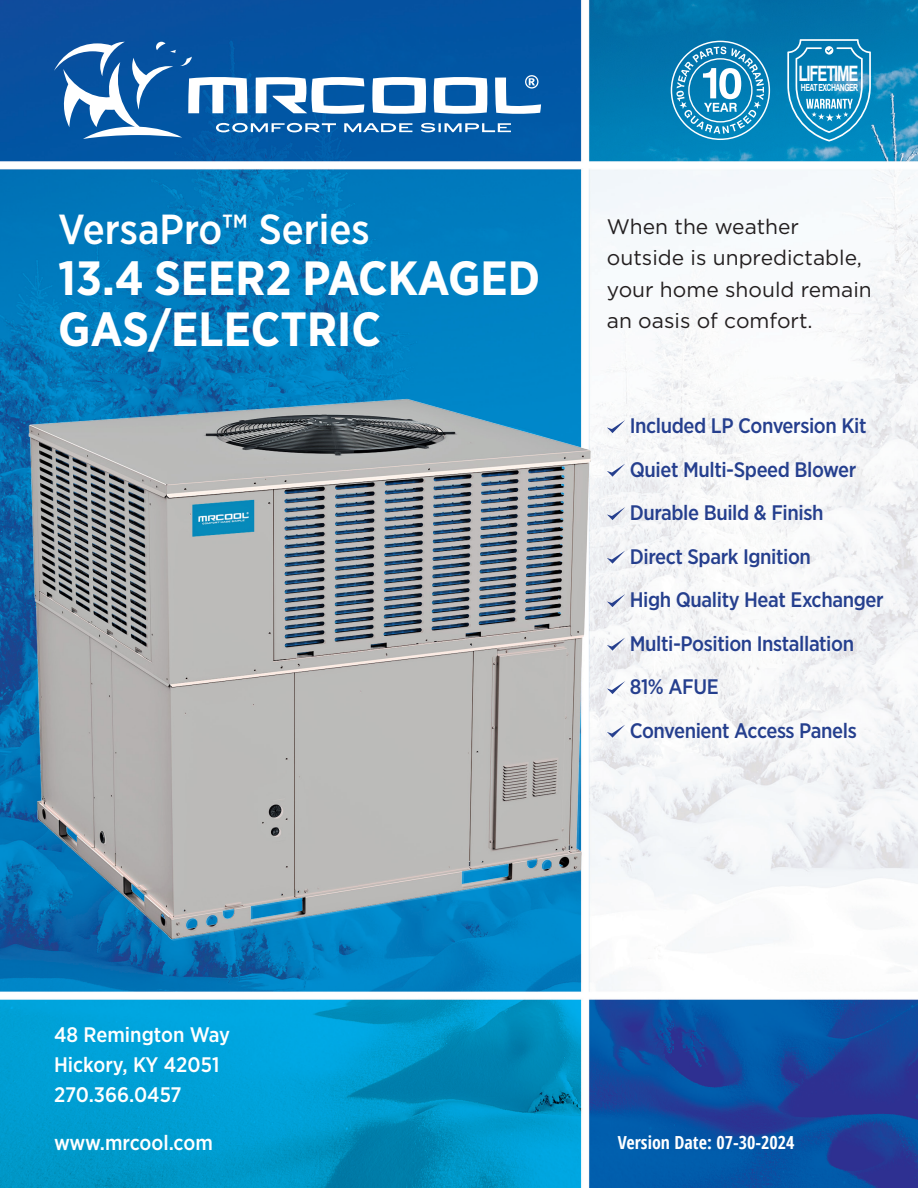
<style>
.page{position:relative;width:918px;height:1188px;background:#fff}
.page>*{position:absolute;margin:0;border:0;box-sizing:border-box;transform-origin:0 0}
.t1{font:700 48px/51px "Gotham Narrow";color:#fff}
.t2{font:500 42px "Gotham Narrow";color:#fff}
.t3{font:700 21.3px "Arial";letter-spacing:-.08em;color:#fff;scale:.71 1}
.t4{font:500 21px "Gotham Narrow";letter-spacing:-.02em;color:#253f8e}
.t5{font:21px/31.5px "Gotham";color:#231f20}
.t6{font:500 21px "Gotham Narrow";color:#fff}
.t7{font:700 condensed 18px "Open Sans";color:#fff}
.t8{font:700 9.75px "Arial";letter-spacing:-.08em;color:#fff;scale:.71 1}
</style>
<div class="page">
<img style="left:0;top:0;width:918px;height:1188px">
<img style="left:11px;top:348px;width:602px;height:605px">
<svg style="left:54px;top:42px;width:487px;height:97px"></svg>
<svg style="left:671px;top:41px;width:99px;height:99px;background:#3999c4"></svg>
<svg style="left:607px;top:420px;width:18px;height:13px"></svg>
<svg style="left:607px;top:464px;width:18px;height:13px"></svg>
<svg style="left:607px;top:507px;width:18px;height:13px"></svg>
<svg style="left:607px;top:551px;width:18px;height:13px"></svg>
<svg style="left:607px;top:594px;width:18px;height:13px"></svg>
<svg style="left:607px;top:638px;width:18px;height:13px"></svg>
<svg style="left:607px;top:681px;width:18px;height:13px"></svg>
<svg style="left:607px;top:725px;width:18px;height:13px"></svg>
<svg style="left:787px;top:39px;width:84px;height:103px;background:#2a94c2"></svg>
<p class="t3" style="left:799px;top:58px;width:86px">LIFETIME</p>
<p class="t2" style="left:58px;top:203px;width:313px">VersaPro™ Series</p>
<p class="t1" style="left:58px;top:252px;width:483px">13.4 SEER2 PACKAGED<br>GAS/ELECTRIC</p>
<p class="t8" style="left:801px;top:81px;width:82px">HEAT EXCHANGER</p>
<p class="t5" style="left:607px;top:210px;width:267px">When the weather outside is unpredictable, your home should remain an oasis of comfort.</p>
<p class="t4" style="left:630px;top:412px;width:238px">Included LP Conversion Kit</p>
<p class="t4" style="left:630px;top:456px;width:228px">Quiet Multi-Speed Blower</p>
<p class="t4" style="left:630px;top:499px;width:195px">Durable Build &amp; Finish</p>
<p class="t4" style="left:630px;top:543px;width:183px">Direct Spark Ignition</p>
<p class="t4" style="left:630px;top:586px;width:255px">High Quality Heat Exchanger</p>
<p class="t4" style="left:630px;top:630px;width:226px">Multi-Position Installation</p>
<p class="t4" style="left:630px;top:673px;width:90px">81% AFUE</p>
<p class="t4" style="left:630px;top:717px;width:228px">Convenient Access Panels</p>
<p class="t6" style="left:54px;top:1021px;width:178px">48 Remington Way</p>
<p class="t6" style="left:54px;top:1051px;width:167px">Hickory, KY 42051</p>
<p class="t6" style="left:54px;top:1081px;width:129px">270.366.0457</p>
<p class="t6" style="left:54px;top:1129px;width:160px">www.mrcool.com</p>
<p class="t7" style="left:618px;top:1130px;width:178px">Version Date: 07-30-2024</p>
</div>
